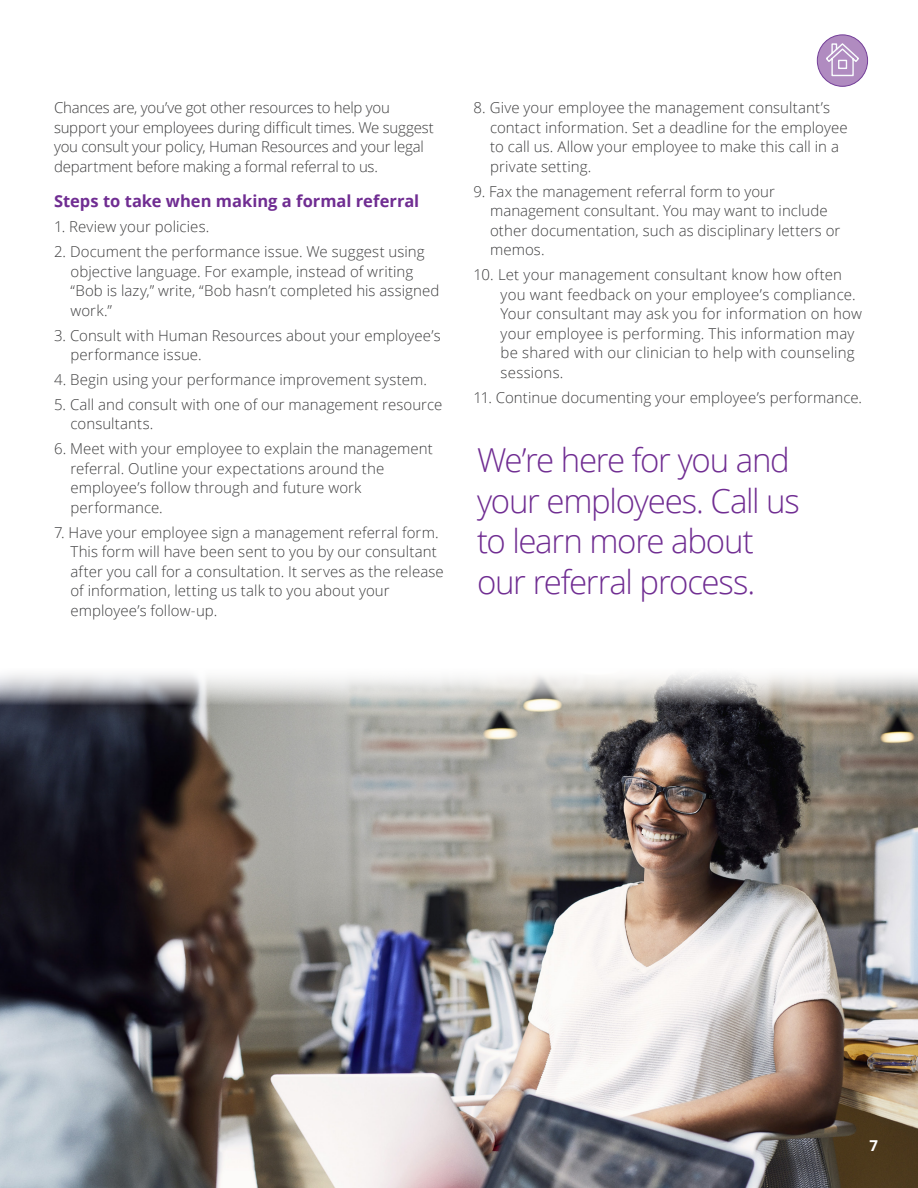
<style>
.page{position:relative;width:918px;height:1188px;background:#fff}
.page>*{position:absolute;margin:0;border:0;box-sizing:border-box;transform-origin:0 0}
.Callout{font:300 33px/40.5px "Open Sans";letter-spacing:-.04em;color:#702d92}
.Body_headline{font:700 16.5px "Open Sans";color:#702d92}
.Body{font:300 15px/19.5px "Open Sans";letter-spacing:.005em;color:#3e3e3f}
.Body_headline-2{font:300 15px/19.5px "Open Sans";letter-spacing:-.015em;color:#3e3e3f}
.t1{font:700 15px "Open Sans";color:#fff}
</style>
<div class="page">
<div style="left:817px;top:35px;width:51px;height:51px;background:#b08bc0;border-radius:50%"></div>
<div style="left:817px;top:34px;width:51px;height:53px;border:1px solid #743f99;border-radius:50%"></div>
<svg style="left:825px;top:42px;width:35px;height:35px"></svg>
<img style="left:0;top:673px;width:918px;height:515px">
<h3 class="Body_headline-2" style="left:54px;top:98px;width:381px">Chances are, you’ve got other resources to help you support your employees during difficult times. We suggest you consult your policy, Human Resources and your legal department before making a formal referral to us.</h3>
<h3 class="Body_headline" style="left:54px;top:190px;width:367px">Steps to take when making a formal referral</h3>
<p class="Body" style="left:54px;top:217px;width:157px">1. Review your policies.</p>
<p class="Body" style="left:70px;top:242px;width:371px;text-indent:-16px">2. Document the performance issue. We suggest using objective language. For example, instead of writing “Bob is lazy,” write, “Bob hasn’t completed his assigned work.”</p>
<p class="Body" style="left:70px;top:325px;width:372px;text-indent:-16px">3. Consult with Human Resources about your employee’s performance issue.</p>
<p class="Body" style="left:54px;top:369px;width:375px">4. Begin using your performance improvement system.</p>
<p class="Body" style="left:70px;top:394px;width:373px;text-indent:-16px">5. Call and consult with one of our management resource consultants.</p>
<p class="Body" style="left:70px;top:439px;width:364px;text-indent:-16px">6. Meet with your employee to explain the management referral. Outline your expectations around the employee’s follow through and future work performance.</p>
<p class="Body" style="left:70px;top:522px;width:375px;text-indent:-16px">7. Have your employee sign a management referral form.<br>This form will have been sent to you by our consultant after you call for a consultation. It serves as the release of information, letting us talk to you about your employee’s follow-up.</p>
<p class="Body" style="left:490px;top:98px;width:359px;text-indent:-16px">8. Give your employee the management consultant’s contact information. Set a deadline for the employee to call us. Allow your employee to make this call in a private setting.</p>
<p class="Body" style="left:490px;top:181px;width:352px;text-indent:-16px">9. Fax the management referral form to your management consultant. You may want to include other documentation, such as disciplinary letters or memos.</p>
<p class="Body" style="left:501px;top:265px;width:363px;text-indent:-27px">10. Let your management consultant know how often you want feedback on your employee’s compliance.<br>Your consultant may ask you for information on how your employee is performing. This information may be shared with our clinician to help with counseling sessions.</p>
<p class="Body" style="left:474px;top:387px;width:390px">11. Continue documenting your employee’s performance.</p>
<p class="Callout" style="left:477px;top:439px;width:324px">We’re here for you and your employees. Call us to learn more about our referral process.</p>
<p class="t1" style="left:869px;top:1135px;width:10px">7</p>
</div>
